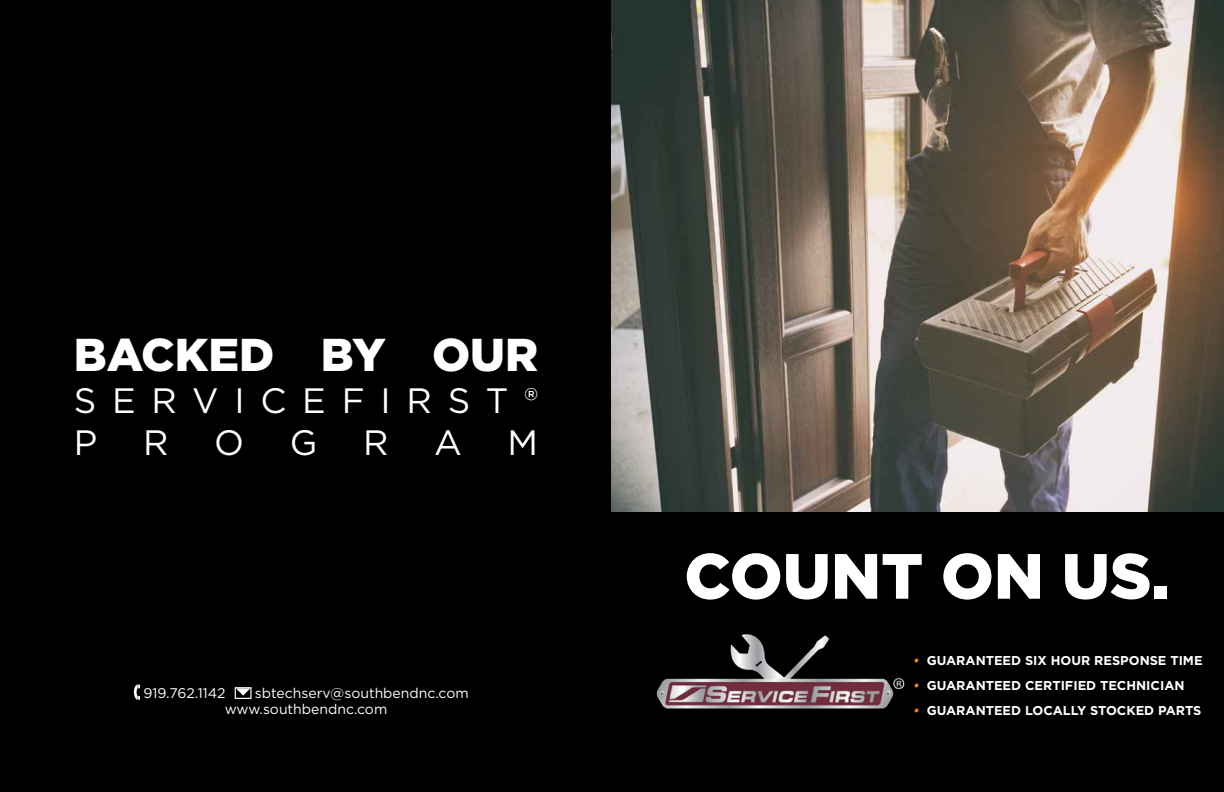
<style>
.page{position:relative;width:1224px;height:792px;background:#fff}
.page>*{position:absolute;margin:0;border:0;box-sizing:border-box;transform-origin:0 0}
.t1{font:900 63.8px "Gotham";color:#fff}
.t2{font:900 46px "Gotham";color:#fff}
.t3{font:35.2px/42px "Gotham";letter-spacing:.45em;color:#fff}
.t4{font:14px/16.8px "Gotham";color:#fff}
.t5{font:700 12.8px "Gotham";color:#fff}
.s1{font-style:italic;color:#f5841f}
</style>
<div class="page">
<div style="left:612px;top:512px;width:612px;height:280px;background:#000"></div>
<div style="left:0;top:0;width:612px;height:792px;background:#000"></div>
<img style="left:656px;top:634px;width:249px;height:75px">
<img style="left:612px;top:0;width:612px;height:512px">
<svg style="left:134px;top:685px;width:6px;height:15px"></svg>
<svg style="left:235px;top:687px;width:17px;height:12px"></svg>
<h2 class="t2" style="left:74px;top:323px;width:466px">BACKED BY OUR</h2>
<h3 class="t3" style="left:74px;top:379px;width:466px">SERVICEFIRST®<br>P</h3>
<h3 class="t3" style="left:143px;top:421px;width:27px">R</h3>
<h3 class="t3" style="left:214px;top:421px;width:31px">O</h3>
<h3 class="t3" style="left:290px;top:421px;width:29px">G</h3>
<h3 class="t3" style="left:363px;top:421px;width:27px">R</h3>
<h3 class="t3" style="left:434px;top:421px;width:29px">A</h3>
<h3 class="t3" style="left:508px;top:421px;width:32px">M</h3>
<p class="t4" style="left:143px;top:684px;width:84px">919.762.1142</p>
<p class="t4" style="left:225px;top:684px;width:245px;text-indent:30px">sbtechserv@southbendnc.com www.southbendnc.com</p>
<h1 class="t1" style="left:684px;top:532px;width:487px">COUNT ON US.</h1>
<p class="t5" style="left:913px;top:652px;width:291px"><span class="s1">•</span> GUARANTEED SIX HOUR RESPONSE TIME</p>
<p class="t5" style="left:913px;top:677px;width:273px"><span class="s1">•</span> GUARANTEED CERTIFIED TECHNICIAN</p>
<p class="t5" style="left:913px;top:702px;width:290px"><span class="s1">•</span> GUARANTEED LOCALLY STOCKED PARTS</p>
</div>
